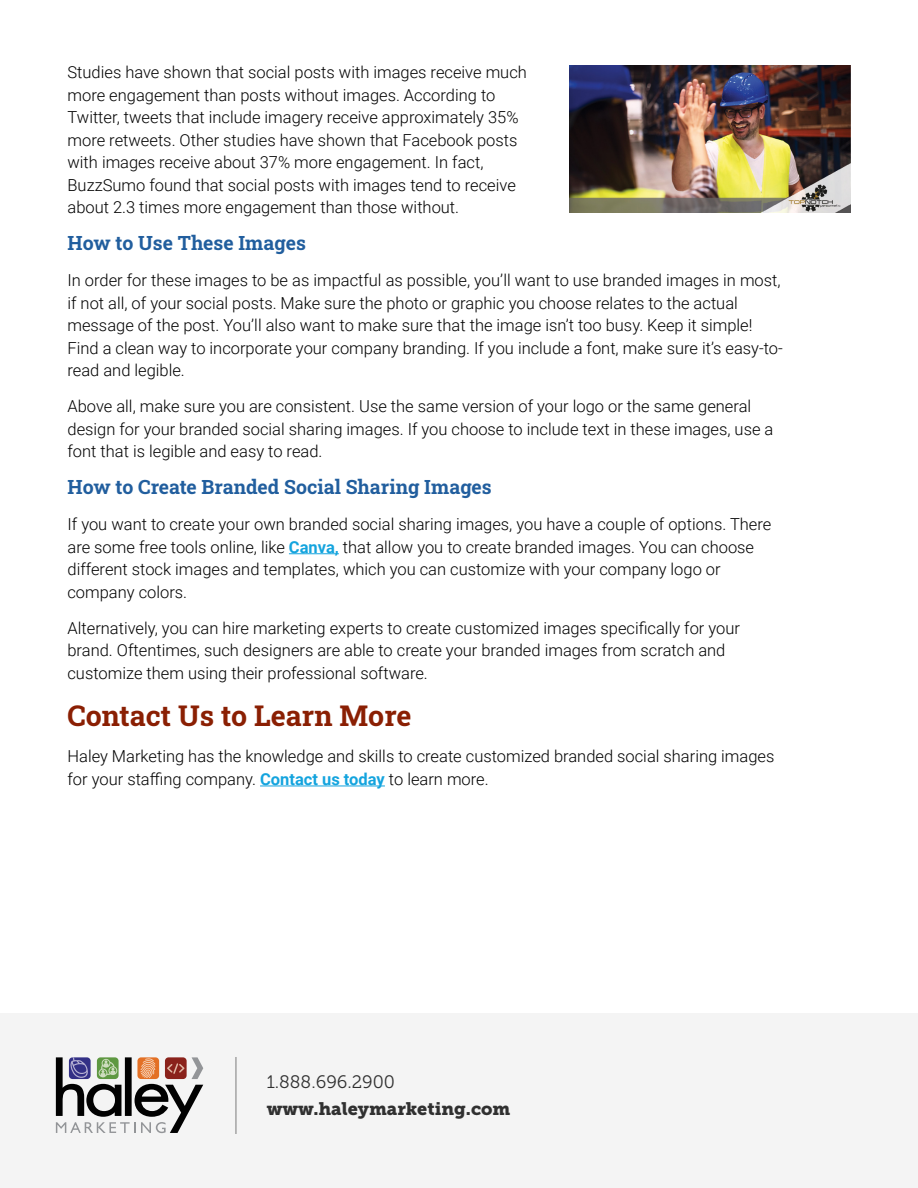
<style>
.page{position:relative;width:918px;height:1188px;background:#fff}
.page>*{position:absolute;margin:0;border:0;box-sizing:border-box;transform-origin:0 0}
.t1{font:700 28.5px "Roboto Slab";color:#8a1f03}
.t2{font:700 19.5px "Roboto Slab";color:#215e9e}
.t3{font:18px "Museo Slab 900";color:#000}
.t4{font:18px "Museo Slab 300";color:#000}
.t5{font:300 16.5px/22.5px "Roboto";color:#000}
.s1{font-weight:700;color:#14a4de}
</style>
<div class="page">
<div style="left:0;top:1013px;width:918px;height:174px;background:#f4f4f4"></div>
<svg style="left:56px;top:1057px;width:147px;height:76px"></svg>
<hr style="left:236px;top:1057px;width:1px;height:77px;background:#000">
<hr style="left:289px;top:553px;width:50px;height:1px;background:#14a4de">
<hr style="left:260px;top:786px;width:125px;height:1px;background:#14a4de">
<img style="left:570px;top:66px;width:280px;height:147px">
<p class="t5" style="left:68px;top:61px;width:461px">Studies have shown that social posts with images receive much more engagement than posts without images. According to Twitter, tweets that include imagery receive approximately 35% more retweets. Other studies have shown that Facebook posts with images receive about 37% more engagement. In fact, BuzzSumo found that social posts with images tend to receive about 2.3 times more engagement than those without.</p>
<p class="t2" style="left:68px;top:230px;width:240px">How to Use These Images</p>
<p class="t5" style="left:67px;top:268px;width:717px">In order for these images to be as impactful as possible, you’ll want to use branded images in most, if not all, of your social posts. Make sure the photo or graphic you choose relates to the actual message of the post. You’ll also want to make sure that the image isn’t too busy. Keep it simple!<br>Find a clean way to incorporate your company branding. If you include a font, make sure it’s easy-to&shy;read and legible.</p>
<p class="t5" style="left:67px;top:394px;width:707px">Above all, make sure you are consistent. Use the same version of your logo or the same general design for your branded social sharing images. If you choose to include text in these images, use a font that is legible and easy to read.</p>
<p class="t2" style="left:68px;top:474px;width:426px">How to Create Branded Social Sharing Images</p>
<p class="t5" style="left:68px;top:512px;width:705px">If you want to create your own branded social sharing images, you have a couple of options. There are some free tools online, like <span class="s1">Canva,</span> that allow you to create branded images. You can choose different stock images and templates, which you can customize with your company logo or company colors.</p>
<p class="t5" style="left:68px;top:616px;width:674px">Alternatively, you can hire marketing experts to create customized images specifically for your brand. Oftentimes, such designers are able to create your branded images from scratch and customize them using their professional software.</p>
<h1 class="t1" style="left:68px;top:696px;width:345px">Contact Us to Learn More</h1>
<p class="t5" style="left:68px;top:745px;width:708px">Haley Marketing has the knowledge and skills to create customized branded social sharing images for your staffing company. <span class="s1">Contact us today</span> to learn more.</p>
<p class="t4" style="left:267px;top:1072px;width:130px">1.888.696.2900</p>
<p class="t3" style="left:267px;top:1099px;width:245px">www.haleymarketing.com</p>
</div>
